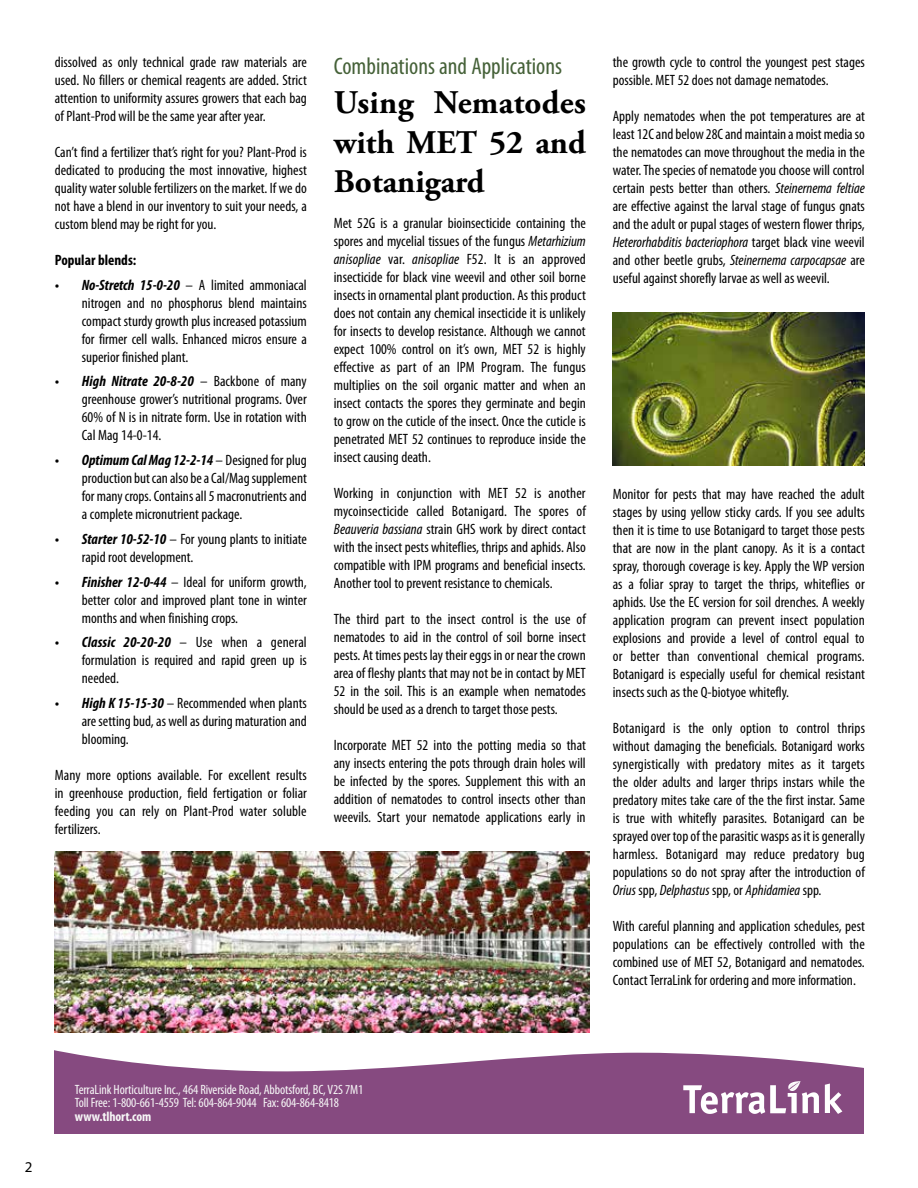
<style>
.page{position:relative;width:918px;height:1188px;background:#fff}
.page>*{position:absolute;margin:0;border:0;box-sizing:border-box;transform-origin:0 0}
.t1{font:700 33px/39.6px "Adobe Garamond Pro";color:#000;text-align:justify}
.t2{font:condensed 24px "Myriad Pro";color:#456138}
.t3{font:condensed 15px/18px "Myriad Pro";color:#000;text-align:justify}
.t4{font:700 condensed 15px "Myriad Pro";color:#000}
.t5{font:15px "Myriad Pro";color:#000}
.t6{font:condensed 13.5px/13.5px "Myriad Pro";letter-spacing:-.01em;color:#f7f7f7}
.t7{font:700 condensed 13.5px "Myriad Pro";letter-spacing:-.01em;color:#f7f7f7}
.t8{font:12px "Officina Sans ITCTT Book";letter-spacing:-.01em;color:#f7f7f7}
.s1{font-weight:700;font-style:italic}
.s2{font-style:italic}
.s3{font-family:"Officina Sans ITCTT Bold"}
</style>
<div class="page">
<svg style="left:54px;top:1050px;width:810px;height:84px;fill:#864a80"></svg>
<div style="left:683px;top:1081px;width:159px;height:39px;background:#864a80"></div>
<svg style="left:825px;top:1084px;width:17px;height:30px"></svg>
<svg style="left:683px;top:1081px;width:136px;height:33px"></svg>
<div style="left:75px;top:1077px;width:489px;height:51px;background:#864a80"></div>
<img style="left:613px;top:313px;width:252px;height:152px">
<img style="left:54px;top:851px;width:536px;height:181px">
<p class="t3" style="left:55px;top:53px;width:254px">dissolved as only technical grade raw materials are used. No fillers or chemical reagents are added. Strict attention to uniformity assures growers that each bag of Plant-Prod will be the same year after year.</p>
<p class="t3" style="left:55px;top:143px;width:254px">Can’t find a fertilizer that’s right for you? Plant-Prod is dedicated to producing the most innovative, highest quality water soluble fertilizers on the market. If we do not have a blend in our inventory to suit your needs, a custom blend may be right for you.</p>
<p class="t4" style="left:55px;top:250px;width:83px">Popular blends:</p>
<p class="t3" style="left:82px;top:275px;width:227px;text-indent:-27px"><span class="s1">• No-Stretch 15-0-20</span> – A limited ammoniacal nitrogen and no phosphorus blend maintains compact sturdy growth plus increased potassium for firmer cell walls. Enhanced micros ensure a superior finished plant.</p>
<p class="t3" style="left:82px;top:372px;width:227px;text-indent:-27px"><span class="s1">• High Nitrate 20-8-20</span> – Backbone of many greenhouse grower’s nutritional programs. Over 60% of N is in nitrate form. Use in rotation with Cal Mag 14-0-14.</p>
<p class="t3" style="left:82px;top:451px;width:227px;text-indent:-27px"><span class="s1">• Optimum Cal Mag 12-2-14</span> – Designed for plug production but can also be a Cal/Mag supplement for many crops. Contains all 5 macronutrients and a complete micronutrient package.</p>
<p class="t3" style="left:82px;top:530px;width:227px;text-indent:-27px"><span class="s1">• Starter 10-52-10</span> – For young plants to initiate rapid root development.</p>
<p class="t3" style="left:82px;top:572px;width:227px;text-indent:-27px"><span class="s1">• Finisher 12-0-44</span> – Ideal for uniform growth, better color and improved plant tone in winter months and when finishing crops.</p>
<p class="t3" style="left:82px;top:633px;width:227px;text-indent:-27px"><span class="s1">• Classic 20-20-20</span> – Use when a general formulation is required and rapid green up is needed.</p>
<p class="t3" style="left:82px;top:694px;width:227px;text-indent:-27px"><span class="s1">• High K 15-15-30</span> – Recommended when plants are setting bud, as well as during maturation and blooming.</p>
<p class="t3" style="left:55px;top:766px;width:254px">Many more options available. For excellent results in greenhouse production, field fertigation or foliar feeding you can rely on Plant-Prod water soluble fertilizers.</p>
<h2 class="t2" style="left:334px;top:51px;width:230px">Combinations and Applications</h2>
<h1 class="t1" style="left:334px;top:83px;width:254px">Using Nematodes with MET 52 and Botanigard</h1>
<p class="t3" style="left:334px;top:214px;width:254px">Met 52G is a granular bioinsecticide containing the spores and mycelial tissues of the fungus <span class="s2">Metarhizium anisopliae</span> var. <span class="s2">anisopliae</span> F52. It is an approved insecticide for black vine weevil and other soil borne insects in ornamental plant production. As this product does not contain any chemical insecticide it is unlikely for insects to develop resistance. Although we cannot expect 100% control on it’s own, MET 52 is highly effective as part of an IPM Program. The fungus multiplies on the soil organic matter and when an insect contacts the spores they germinate and begin to grow on the cuticle of the insect. Once the cuticle is penetrated MET 52 continues to reproduce inside the insect causing death.</p>
<p class="t3" style="left:334px;top:484px;width:254px">Working in conjunction with MET 52 is another mycoinsecticide called Botanigard. The spores of <span class="s2">Beauveria bassiana</span> strain GHS work by direct contact with the insect pests whiteflies, thrips and aphids. Also compatible with IPM programs and beneficial insects.<br>Another tool to prevent resistance to chemicals.</p>
<p class="t3" style="left:334px;top:610px;width:254px">The third part to the insect control is the use of nematodes to aid in the control of soil borne insect pests. At times pests lay their eggs in or near the crown area of fleshy plants that may not be in contact by MET 52 in the soil. This is an example when nematodes should be used as a drench to target those pests.</p>
<p class="t3" style="left:334px;top:736px;width:254px">Incorporate MET 52 into the potting media so that any insects entering the pots through drain holes will be infected by the spores. Supplement this with an addition of nematodes to control insects other than weevils. Start your nematode applications early in</p>
<p class="t3" style="left:613px;top:53px;width:253px">the growth cycle to control the youngest pest stages possible. MET 52 does not damage nematodes.</p>
<p class="t3" style="left:613px;top:107px;width:254px">Apply nematodes when the pot temperatures are at least 12C and below 28C and maintain a moist media so the nematodes can move throughout the media in the water. The species of nematode you choose will control certain pests better than others. <span class="s2">Steinernema feltiae </span>are effective against the larval stage of fungus gnats and the adult or pupal stages of western flower thrips, <span class="s2">Heterorhabditis bacteriophora</span> target black vine weevil and other beetle grubs, <span class="s2">Steinernema carpocapsae</span> are useful against shorefly larvae as well as weevil.</p>
<p class="t3" style="left:613px;top:485px;width:254px">Monitor for pests that may have reached the adult stages by using yellow sticky cards. If you see adults then it is time to use Botanigard to target those pests that are now in the plant canopy. As it is a contact spray, thorough coverage is key. Apply the WP version as a foliar spray to target the thrips, whiteflies or aphids. Use the EC version for soil drenches. A weekly application program can prevent insect population explosions and provide a level of control equal to or better than conventional chemical programs.<br>Botanigard is especially useful for chemical resistant insects such as the Q-biotyoe whitefly.</p>
<p class="t3" style="left:613px;top:719px;width:254px">Botanigard is the only option to control thrips without damaging the beneficials. Botanigard works synergistically with predatory mites as it targets the older adults and larger thrips instars while the predatory mites take care of the the first instar. Same is true with whitefly parasites. Botanigard can be sprayed over top of the parasitic wasps as it is generally harmless. Botanigard may reduce predatory bug populations so do not spray after the introduction of <span class="s2">Orius</span> spp, <span class="s2">Delphastus</span> spp, or <span class="s2">Aphidamiea</span> spp.</p>
<p class="t3" style="left:613px;top:917px;width:254px">With careful planning and application schedules, pest populations can be effectively controlled with the combined use of MET 52, Botanigard and nematodes.<br>Contact TerraLink for ordering and more information.</p>
<p class="t5" style="left:25px;top:1157px;width:9px">2</p>
<p class="t6" style="left:75px;top:1083px;width:290px">TerraLink Horticulture Inc., 464 Riverside Road, Abbotsford, BC, V2S 7M1<br>Toll Free: 1-800-661-4559 Tel: 604-864-9044 Fax: 604-864-8418</p>
<p class="t7" style="left:75px;top:1108px;width:78px">www.tlhort.com</p>
<p class="t8" style="left:75px;top:1094px;width:347px"><span class="s3">TerraLink Horticulture Inc.</span>, 464 Riverside Road, Abbotsford, BC, V2S 7M1</p>
</div>
